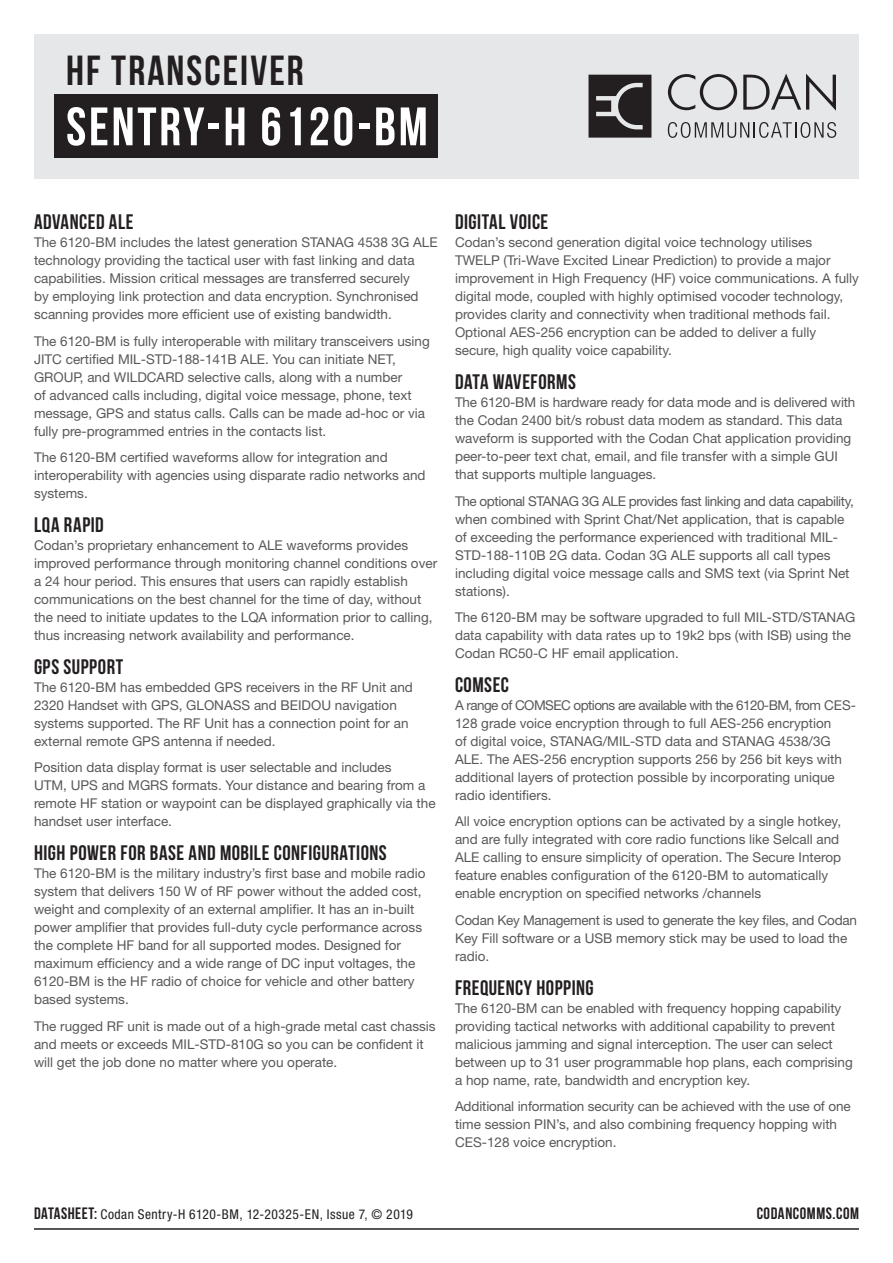
<style>
.page{position:relative;width:893px;height:1263px;background:#fff}
.page>*{position:absolute;margin:0;border:0;box-sizing:border-box;transform-origin:0 0}
.t1{font:54px "Bebas Neue";letter-spacing:.05em;color:#fff}
.t2{font:42px "Bebas Neue";letter-spacing:.05em;color:#231f20}
.t3{font:21px "Bebas Neue";letter-spacing:.025em;color:#231f20}
.t4{font:16.5px "Bebas Neue";letter-spacing:.035em;color:#231f20}
.Body_Text{font:13.5px/18px "Helvetica Neue LT Std";color:#57585a}
.Body_Text-2{font:13.5px/18px "Helvetica Neue LT Std";letter-spacing:-.02em;color:#57585a}
.t5{font:condensed 13.5px "Helvetica Neue LT Std";letter-spacing:.035em;color:#231f20}
.s1{font-family:"Bebas Neue";font-stretch:normal;font-size:16.5px}
</style>
<div class="page">
<div style="left:34px;top:34px;width:825px;height:145px;background:#e6e7e9"></div>
<hr style="left:34px;top:1228px;width:825px;height:1px;background:#231f20">
<svg style="left:668px;top:122px;width:168px;height:16px"></svg>
<svg style="left:668px;top:74px;width:69px;height:36px"></svg>
<svg style="left:743px;top:74px;width:93px;height:37px"></svg>
<svg style="left:588px;top:75px;width:63px;height:63px"></svg>
<div style="left:55px;top:94px;width:383px;height:63px;background:#231f20"></div>
<p class="t2" style="left:66px;top:47px;width:239px">HF TRANSCEIVER</p>
<p class="t1" style="left:66px;top:97px;width:363px">SENTRY-H 6120-BM</p>
<h3 class="t3" style="left:34px;top:211px;width:101px">ADVANCED ALE</h3>
<p class="Body_Text" style="left:34px;top:233px;width:405px">The 6120-BM includes the latest generation STANAG 4538 3G ALE technology providing the tactical user with fast linking and data capabilities. Mission critical messages are transferred securely<br>by employing link protection and data encryption. Synchronised scanning provides more efficient use of existing bandwidth.</p>
<p class="Body_Text" style="left:34px;top:332px;width:397px">The 6120-BM is fully interoperable with military transceivers using JITC certified MIL-STD-188-141B ALE. You can initiate NET, GROUP, and WILDCARD selective calls, along with a number<br>of advanced calls including, digital voice message, phone, text message, GPS and status calls. Calls can be made ad-hoc or via fully pre-programmed entries in the contacts list.</p>
<p class="Body_Text" style="left:34px;top:448px;width:393px">The 6120-BM certified waveforms allow for integration and interoperability with agencies using disparate radio networks and systems.</p>
<h3 class="t3" style="left:34px;top:513px;width:71px">LQA RAPID</h3>
<p class="Body_Text" style="left:34px;top:536px;width:405px">Codan’s proprietary enhancement to ALE waveforms provides improved performance through monitoring channel conditions over a 24 hour period. This ensures that users can rapidly establish communications on the best channel for the time of day, without the need to initiate updates to the LQA information prior to calling, thus increasing network availability and performance.</p>
<h3 class="t3" style="left:34px;top:655px;width:91px">GPS SUPPORT</h3>
<p class="Body_Text" style="left:34px;top:678px;width:380px">The 6120-BM has embedded GPS receivers in the RF Unit and 2320 Handset with GPS, GLONASS and BEIDOU navigation systems supported. The RF Unit has a connection point for an external remote GPS antenna if needed.</p>
<p class="Body_Text" style="left:34px;top:758px;width:403px">Position data display format is user selectable and includes<br>UTM, UPS and MGRS formats. Your distance and bearing from a remote HF station or waypoint can be displayed graphically via the handset user interface.</p>
<h3 class="t3" style="left:34px;top:841px;width:354px">HIGH POWER FOR BASE AND MOBILE CONFIGURATIONS</h3>
<p class="Body_Text" style="left:34px;top:864px;width:393px">The 6120-BM is the military industry’s first base and mobile radio system that delivers 150 W of RF power without the added cost, weight and complexity of an external amplifier. It has an in-built power amplifier that provides full-duty cycle performance across the complete HF band for all supported modes. Designed for maximum efficiency and a wide range of DC input voltages, the 6120-BM is the HF radio of choice for vehicle and other battery based systems.</p>
<p class="Body_Text" style="left:34px;top:1017px;width:403px">The rugged RF unit is made out of a high-grade metal cast chassis and meets or exceeds MIL-STD-810G so you can be confident it will get the job done no matter where you operate.</p>
<h3 class="t3" style="left:455px;top:211px;width:95px">DIGITAL VOICE</h3>
<p class="Body_Text" style="left:455px;top:233px;width:405px">Codan’s second generation digital voice technology utilises TWELP (Tri-Wave Excited Linear Prediction) to provide a major improvement in High Frequency (HF) voice communications. A fully digital mode, coupled with highly optimised vocoder technology, provides clarity and connectivity when traditional methods fail.<br>Optional AES-256 encryption can be added to deliver a fully secure, high quality voice capability.</p>
<h3 class="t3" style="left:455px;top:370px;width:122px">DATA WAVEFORMS</h3>
<p class="Body_Text" style="left:455px;top:393px;width:402px">The 6120-BM is hardware ready for data mode and is delivered with the Codan 2400 bit/s robust data modem as standard. This data waveform is supported with the Codan Chat application providing peer-to-peer text chat, email, and file transfer with a simple GUI that supports multiple languages.</p>
<p class="Body_Text" style="left:455px;top:492px;width:400px">The optional STANAG 3G ALE provides fast linking and data capability, when combined with Sprint Chat/Net application, that is capable of exceeding the performance experienced with traditional MIL-STD-188-110B 2G data. Codan 3G ALE supports all call types including digital voice message calls and SMS text (via Sprint Net stations).</p>
<p class="Body_Text" style="left:455px;top:608px;width:402px">The 6120-BM may be software upgraded to full MIL-STD/STANAG data capability with data rates up to 19k2 bps (with ISB) using the<br>Codan RC50-C HF email application.</p>
<h3 class="t3" style="left:455px;top:673px;width:56px">COMSEC</h3>
<p class="Body_Text" style="left:455px;top:696px;width:403px">A range of COMSEC options are available with the 6120-BM, from CES-128 grade voice encryption through to full AES-256 encryption<br>of digital voice, STANAG/MIL-STD data and STANAG 4538/3G ALE. The AES-256 encryption supports 256 by 256 bit keys with additional layers of protection possible by incorporating unique radio identifiers.</p>
<p class="Body_Text" style="left:455px;top:812px;width:388px">All voice encryption options can be activated by a single hotkey, and are fully integrated with core radio functions like Selcall and ALE calling to ensure simplicity of operation. The Secure Interop feature enables configuration of the 6120-BM to automatically enable encryption on specified networks /channels</p>
<p class="Body_Text-2" style="left:455px;top:911px;width:403px">Codan Key Management is used to generate the key files, and Codan<br>Key Fill software or a USB memory stick may be used to load the radio.</p>
<h3 class="t3" style="left:455px;top:976px;width:140px">FREQUENCY HOPPING</h3>
<p class="Body_Text" style="left:455px;top:999px;width:399px">The 6120-BM can be enabled with frequency hopping capability providing tactical networks with additional capability to prevent malicious jamming and signal interception. The user can select between up to 31 user programmable hop plans, each comprising a hop name, rate, bandwidth and encryption key.</p>
<p class="Body_Text" style="left:455px;top:1097px;width:397px">Additional information security can be achieved with the use of one time session PIN’s, and also combining frequency hopping with<br>CES-128 voice encryption.</p>
<h3 class="t5" style="left:34px;top:1206px;width:380px"><span class="s1">DATASHEET:</span> Codan Sentry-H 6120-BM, 12-20325-EN, Issue 7, © 2019</h3>
<p class="t4" style="left:757px;top:1204px;width:104px">CODANCOMMS.COM</p>
</div>
